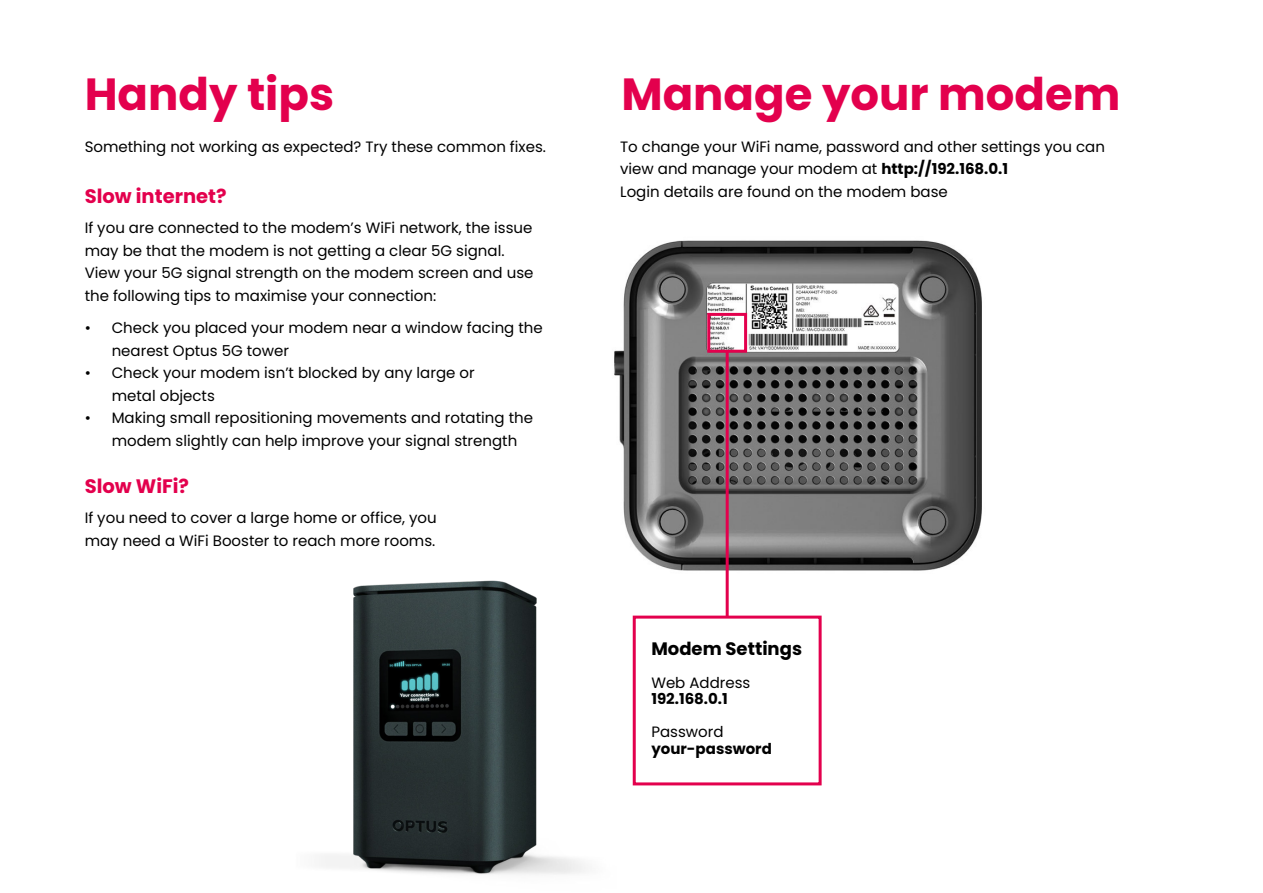
<style>
.page{position:relative;width:1263px;height:893px;background:#fff}
.page>*{position:absolute;margin:0;border:0;box-sizing:border-box;transform-origin:0 0}
.t1{font:700 45px "Poppins";color:#e3004d}
.t2{font:700 19.5px "Poppins";color:#e3004d}
.t3{font:700 18px "Poppins";color:#000}
.t4{font:15px/22.5px "Poppins";color:#000}
.t5{font:700 15px "Poppins";color:#000}
.s1{font-weight:700}
</style>
<div class="page">
<img style="left:321px;top:580px;width:265px;height:295px">
<img style="left:614px;top:240px;width:368px;height:342px">
<div style="left:707px;top:313px;width:40px;height:40px;border:3px solid #e3004d"></div>
<hr style="left:726px;top:351px;width:3px;height:281px;background:#e3004d">
<div style="left:633px;top:616px;width:189px;height:169px;background:#fff;border:3px solid #e3004d"></div>
<h1 class="t1" style="left:85px;top:68px;width:251px">Handy tips</h1>
<p class="t4" style="left:85px;top:135px;width:463px">Something not working as expected? Try these common fixes.</p>
<h2 class="t2" style="left:85px;top:184px;width:143px">Slow internet?</h2>
<p class="t4" style="left:85px;top:217px;width:450px">If you are connected to the modem’s WiFi network, the issue may be that the modem is not getting a clear 5G signal.<br>View your 5G signal strength on the modem screen and use the following tips to maximise your connection:</p>
<p class="t4" style="left:112px;top:317px;width:433px;text-indent:-27px">• Check you placed your modem near a window facing the nearest Optus 5G tower</p>
<p class="t4" style="left:112px;top:362px;width:364px;text-indent:-27px">• Check your modem isn’t blocked by any large or metal objects</p>
<p class="t4" style="left:112px;top:407px;width:423px;text-indent:-27px">• Making small repositioning movements and rotating the modem slightly can help improve your signal strength</p>
<h2 class="t2" style="left:85px;top:474px;width:106px">Slow WiFi?</h2>
<p class="t4" style="left:85px;top:507px;width:354px">If you need to cover a large home or office, you may need a WiFi Booster to reach more rooms.</p>
<h1 class="t1" style="left:621px;top:68px;width:501px">Manage your modem</h1>
<p class="t4" style="left:620px;top:135px;width:486px">To change your WiFi name, password and other settings you can view and manage your modem at <span class="s1">http://192.168.0.1<br></span>Login details are found on the modem base</p>
<p class="t3" style="left:651px;top:638px;width:152px">Modem Settings</p>
<p class="t4" style="left:651px;top:671px;width:101px">Web Address</p>
<p class="t5" style="left:651px;top:690px;width:78px">192.168.0.1</p>
<p class="t4" style="left:651px;top:721px;width:74px">Password</p>
<p class="t5" style="left:651px;top:740px;width:122px">your-password</p>
</div>
